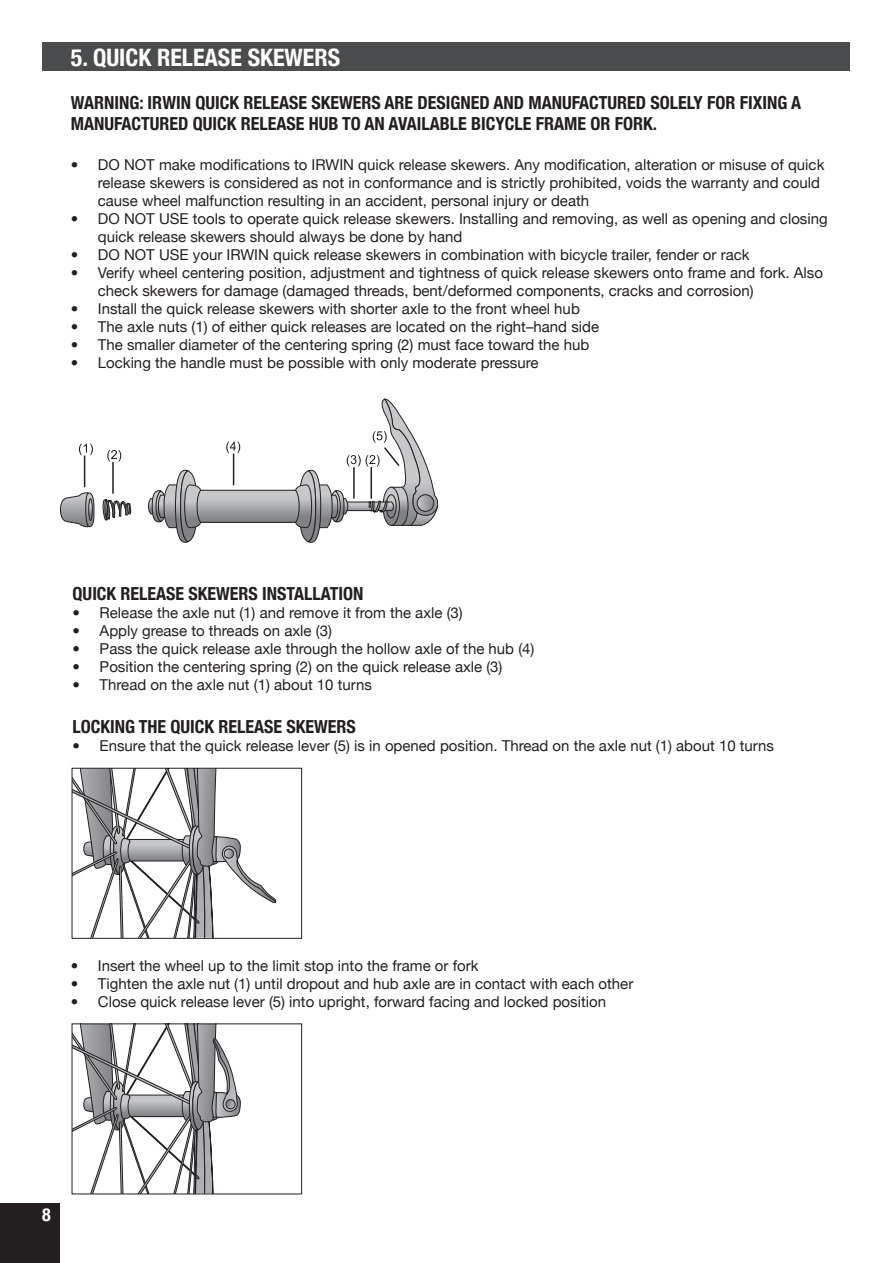
<style>
.page{position:relative;width:893px;height:1263px;background:#fff}
.page>*{position:absolute;margin:0;border:0;box-sizing:border-box;transform-origin:0 0}
.t1{font:700 condensed 24px "Helvetica Neue";color:#fff}
.t2{font:700 condensed 18px/21.6px "Helvetica Neue";color:#231f20}
.t3{font:700 condensed 18px "Helvetica Neue";color:#fff}
.t4{font:15px/18px "Helvetica Neue";color:#231f20}
.s1{color:#231f20}
</style>
<div class="page">
<div style="left:43px;top:43px;width:807px;height:28px;background:#4b4c4d"></div>
<svg style="left:74px;top:770px;width:202px;height:167px"></svg>
<div style="left:224px;top:849px;width:10px;height:9px;border:1px solid #231f20;border-radius:50%"></div>
<div style="left:72px;top:768px;width:230px;height:171px;border:1px solid #231f20"></div>
<svg style="left:74px;top:1025px;width:167px;height:167px"></svg>
<div style="left:72px;top:1023px;width:230px;height:171px;border:1px solid #231f20"></div>
<hr style="left:84px;top:456px;width:1px;height:31px;background:#231f20">
<svg style="left:79px;top:443px;width:14px;height:12px"></svg>
<hr style="left:112px;top:462px;width:2px;height:32px;background:#231f20">
<svg style="left:107px;top:450px;width:14px;height:12px"></svg>
<hr style="left:233px;top:454px;width:1px;height:31px;background:#231f20">
<svg style="left:226px;top:441px;width:14px;height:12px"></svg>
<svg style="left:201px;top:492px;width:94px;height:28px;background:#abadb0"></svg>
<div style="left:194px;top:490px;width:111px;height:32px;border:1px solid #231f20"></div>
<svg style="left:147px;top:470px;width:54px;height:72px"></svg>
<svg style="left:60px;top:492px;width:34px;height:36px"></svg>
<div style="left:89px;top:499px;width:3px;height:21px;border:1px solid #231f20;border-radius:50%"></div>
<svg style="left:103px;top:499px;width:28px;height:21px"></svg>
<svg style="left:295px;top:398px;width:144px;height:145px"></svg>
<div style="left:0;top:1203px;width:60px;height:60px;background:#231f20"></div>
<h1 class="t1" style="left:71px;top:43px;width:271px">5. QUICK RELEASE SKEWERS</h1>
<p class="t2" style="left:71px;top:91px;width:732px">WARNING: IRWIN QUICK RELEASE SKEWERS ARE DESIGNED AND MANUFACTURED SOLELY FOR FIXING A<br>MANUFACTURED QUICK RELEASE HUB TO AN AVAILABLE BICYCLE FRAME OR FORK.</p>
<p class="t4" style="left:98px;top:155px;width:728px;text-indent:-27px">• DO NOT make modifications to IRWIN quick release skewers. Any modification, alteration or misuse of quick release skewers is considered as not in conformance and is strictly prohibited, voids the warranty and could cause wheel malfunction resulting in an accident, personal injury or death</p>
<p class="t4" style="left:98px;top:209px;width:731px;text-indent:-27px">• DO NOT USE tools to operate quick release skewers. Installing and removing, as well as opening and closing quick release skewers should always be done by hand</p>
<p class="t4" style="left:71px;top:245px;width:680px">• DO NOT USE your IRWIN quick release skewers in combination with bicycle trailer, fender or rack</p>
<p class="t4" style="left:98px;top:263px;width:727px;text-indent:-27px">• Verify wheel centering position, adjustment and tightness of quick release skewers onto frame and fork. Also check skewers for damage (damaged threads, bent/deformed components, cracks and corrosion)</p>
<p class="t4" style="left:71px;top:299px;width:510px">• Install the quick release skewers with shorter axle to the front wheel hub</p>
<p class="t4" style="left:71px;top:317px;width:530px">• The axle nuts (1) of either quick releases are located on the right–hand side</p>
<p class="t4" style="left:71px;top:335px;width:520px">• The smaller diameter of the centering spring (2) must face toward the hub</p>
<p class="t4" style="left:71px;top:353px;width:469px">• Locking the handle must be possible with only moderate pressure</p>
<p class="t2" style="left:73px;top:582px;width:292px">QUICK RELEASE SKEWERS INSTALLATION</p>
<p class="t4" style="left:73px;top:603px;width:392px">• Release the axle nut (1) and remove it from the axle (3)</p>
<p class="t4" style="left:73px;top:621px;width:261px">• Apply grease to threads on axle (3)</p>
<p class="t4" style="left:73px;top:639px;width:463px">• Pass the quick release axle through the hollow axle of the hub (4)</p>
<p class="t4" style="left:73px;top:657px;width:431px">• Position the centering spring (2) on the quick release axle (3)</p>
<p class="t4" style="left:73px;top:675px;width:301px">• Thread on the axle nut (1) about 10 turns</p>
<p class="t2" style="left:73px;top:715px;width:285px">LOCKING THE QUICK RELEASE SKEWERS</p>
<p class="t4" style="left:73px;top:736px;width:703px">• Ensure that the quick release lever (5) is in opened position. Thread on the axle nut (1) about 10 turns</p>
<p class="t4" style="left:71px;top:956px;width:409px">• Insert the wheel up to the limit stop into the frame or fork</p>
<p class="t4" style="left:71px;top:974px;width:564px">• Tighten the axle nut (1) until dropout and hub axle are in contact with each other</p>
<p class="t4" style="left:71px;top:992px;width:537px">• Close quick release lever (5) into upright, forward facing and locked position</p>
<p class="t3" style="left:42px;top:1203px;width:19px">8<span class="s1">0</span></p>
</div>
